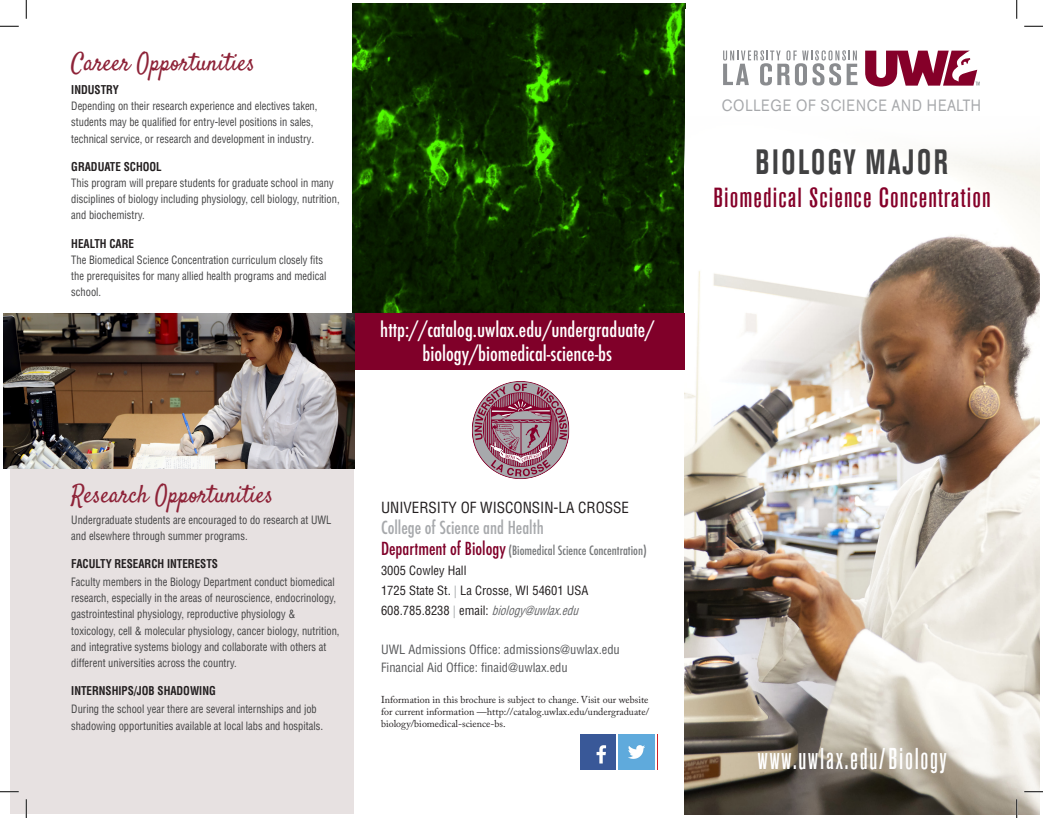
<style>
.page{position:relative;width:1043px;height:818px;background:#fff}
.page>*{position:absolute;margin:0;border:0;box-sizing:border-box;transform-origin:0 0}
.t1{font:700 condensed 35px "Akzidenz Grotesk Std";letter-spacing:.085em;color:#414142;scale:.84 1}
.t2{font:500 condensed 30px "Akzidenz Grotesk Std";letter-spacing:.07em;color:#fff;scale:.84 1}
.t3{font:500 condensed 27.5px "Akzidenz Grotesk Std";letter-spacing:.04em;color:#850029}
.t4{font:25px "Satisfy";color:#8e2338;scale:.93 1}
.t5{font:500 condensed 20px/24px "Futura";color:#fff;text-align:center}
.t6{font:500 condensed 17.5px "Futura";color:#a7a9ac}
.t7{font:16.25px "Akzidenz Grotesk Std";letter-spacing:.06em;color:#a7a9ac;scale:.86 1}
.t8{font:condensed 15px "Helvetica LT Std";color:#231f20}
.t9{font:condensed 12.5px "Helvetica LT Std";color:#231f20}
.t10{font:condensed 12.5px "Helvetica LT Std";color:#58595b}
.t11{font:500 condensed 12.5px "Futura";color:#77797b}
.t12{font:700 condensed 11.88px "Helvetica LT Std";color:#231f20;scale:.93 1}
.t13{font:condensed 11.25px/16.2px "Helvetica LT Std";color:#414142;scale:.93 1}
.t14{font:10px/12px "Adobe Caslon Pro";color:#231f20;text-align:justify}
.s1{font-size:11.88px}
.s2{font-size:17.5px;color:#800029}
.s3{color:#a7a9ac}
.s4{font-style:italic;color:#636466}
</style>
<div class="page">
<img style="left:352px;top:4px;width:333px;height:309px">
<div style="left:11px;top:342px;width:343px;height:472px;background:#e7e1e1"></div>
<div style="left:684px;top:9px;width:355px;height:805px;background:#fff"></div>
<img style="left:684px;top:113px;width:355px;height:701px">
<div style="left:353px;top:313px;width:331px;height:57px;background:#800029"></div>
<img style="left:580px;top:734px;width:35px;height:35px">
<img style="left:619px;top:734px;width:35px;height:35px">
<img style="left:4px;top:313px;width:350px;height:155px">
<svg style="left:723px;top:50px;width:134px;height:35px"></svg>
<svg style="left:865px;top:51px;width:114px;height:36px"></svg>
<svg style="left:472px;top:381px;width:97px;height:98px"></svg>
<svg style="left:0;top:25px;width:19px;height:2px"></svg>
<svg style="left:1024px;top:25px;width:18px;height:2px"></svg>
<svg style="left:0;top:790px;width:19px;height:2px"></svg>
<svg style="left:1024px;top:790px;width:18px;height:2px"></svg>
<svg style="left:25px;top:0;width:2px;height:19px"></svg>
<svg style="left:25px;top:799px;width:2px;height:19px"></svg>
<svg style="left:1016px;top:0;width:1px;height:19px"></svg>
<svg style="left:1015px;top:799px;width:2px;height:19px"></svg>
<p class="t4" style="left:71px;top:47px;width:199px">Career Opportunities</p>
<p class="t12" style="left:71px;top:82px;width:53px">INDUSTRY</p>
<p class="t13" style="left:71px;top:98px;width:266px">Depending on their research experience and electives taken, students may be qualified for entry-level positions in sales, technical service, or research and development in industry<span class="s1">.</span></p>
<p class="t12" style="left:71px;top:159px;width:99px">GRADUATE SCHOOL</p>
<p class="t13" style="left:71px;top:175px;width:290px">This program will prepare students for graduate school in many disciplines of biology including physiology, cell biology, nutrition, and biochemistry.</p>
<p class="t12" style="left:71px;top:236px;width:69px">HEALTH CARE</p>
<p class="t13" style="left:71px;top:251px;width:276px">The Biomedical Science Concentration curriculum closely fits the prerequisites for many allied health programs and medical school.</p>
<p class="t5" style="left:380px;top:318px;width:275px">http://catalog.uwlax.edu/undergraduate/ biology/biomedical-science-bs</p>
<p class="t4" style="left:71px;top:478px;width:219px">Research Opportunities</p>
<p class="t13" style="left:71px;top:511px;width:281px">Undergraduate students are encouraged to do research at UWL and elsewhere through summer programs.</p>
<p class="t12" style="left:71px;top:556px;width:159px">FACULTY RESEARCH INTERESTS</p>
<p class="t13" style="left:71px;top:573px;width:290px">Faculty members in the Biology Department conduct biomedical research, especially in the areas of neuroscience, endocrinology, gastrointestinal physiology, reproductive physiology &amp; toxicology, cell &amp; molecular physiology, cancer biology, nutrition, and integrative systems biology and collaborate with others at different universities across the country.</p>
<p class="t12" style="left:71px;top:683px;width:157px">INTERNSHIPS/JOB SHADOWING</p>
<p class="t13" style="left:71px;top:700px;width:272px;line-height:16.9px">During the school year there are several internships and job shadowing opportunities available at local labs and hospitals<span class="s1">.</span></p>
<p class="t8" style="left:381px;top:498px;width:249px">UNIVERSITY OF WISCONSIN-LA CROSSE</p>
<p class="t6" style="left:381px;top:516px;width:164px">College of Science and Health</p>
<p class="t11" style="left:381px;top:542px;width:267px"><span class="s2">Department of Biology</span> (Biomedical Science Concentration)</p>
<p class="t9" style="left:381px;top:562px;width:87px">3005 Cowley Hall</p>
<p class="t9" style="left:381px;top:582px;width:209px">1725 State St. <span class="s3">|</span> La Crosse, WI 54601 USA</p>
<p class="t9" style="left:381px;top:602px;width:203px">608 . 785 . 8238 <span class="s3">|</span> e mai l : <span class="s4">biology@uwlax.edu</span></p>
<p class="t10" style="left:381px;top:641px;width:240px">UWL Admissions Office: admissions@uwlax.edu</p>
<p class="t10" style="left:381px;top:659px;width:188px">Financial Aid Office: finaid@uwlax.edu</p>
<p class="t14" style="left:381px;top:693px;width:270px">Information in this brochure is subject to change. Visit our website for current information —http://catalog.uwlax.edu/undergraduate/ biology/biomedical-science-bs.</p>
<p class="t7" style="left:721px;top:95px;width:303px">COLLEGE OF SCIENCE AND HEALTH</p>
<p class="t1" style="left:755px;top:142px;width:230px">BIOLOGY MAJOR</p>
<p class="t3" style="left:713px;top:182px;width:279px">Biomedical Science Concentration</p>
<p class="t2" style="left:758px;top:741px;width:226px">www.uwlax.edu/Biology</p>
</div>
